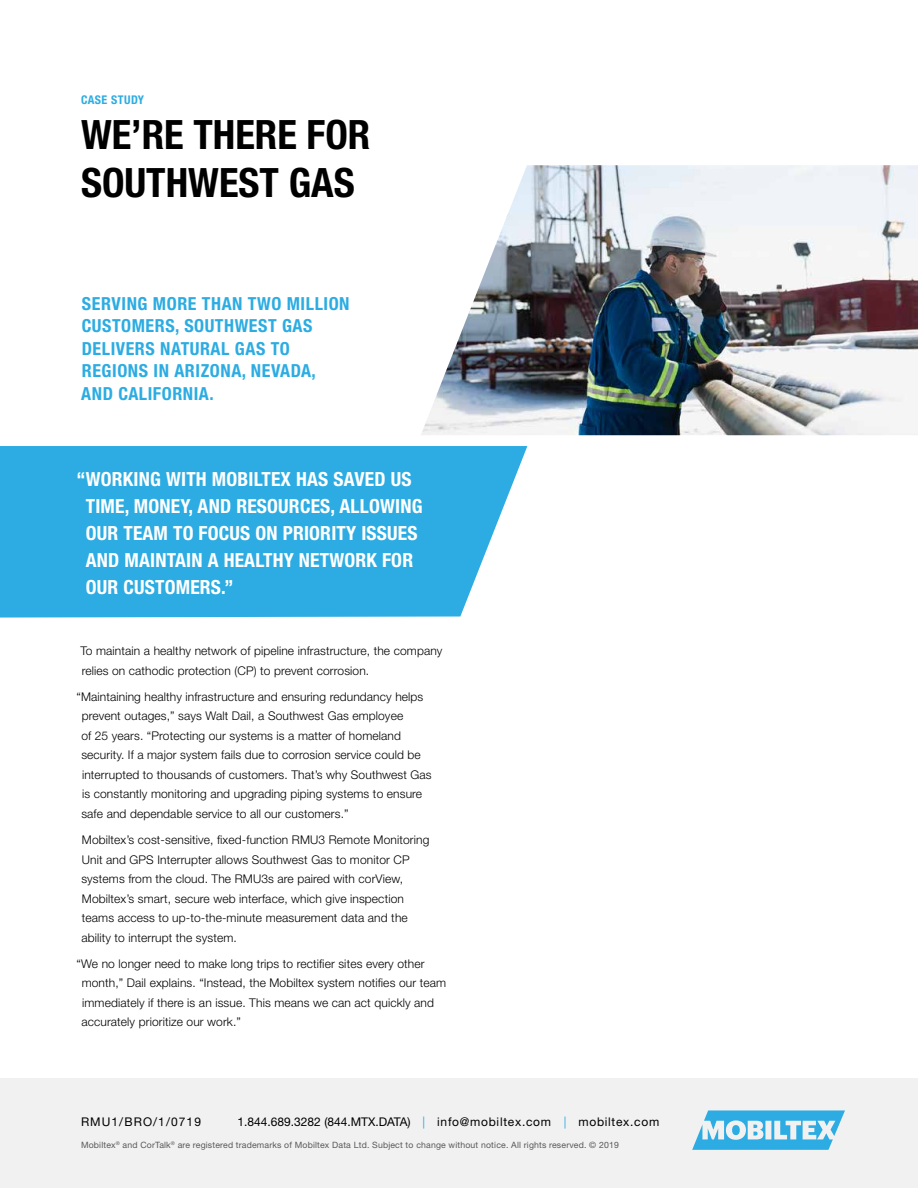
<style>
.page{position:relative;width:918px;height:1188px;background:#fff}
.page>*{position:absolute;margin:0;border:0;box-sizing:border-box;transform-origin:0 0}
.t1{font:700 condensed 40.5px/48.6px "Helvetica Neue LT Std";color:#000}
.t2{font:700 condensed 19.5px/27px "Helvetica Neue LT Std";letter-spacing:.01em;color:#fff}
.t3{font:700 condensed 18px/22.5px "Helvetica Neue LT Std";letter-spacing:.03em;color:#2cace2}
.t4{font:300 12px/19.5px "Helvetica Neue LT Std";letter-spacing:.01em;color:#000}
.t5{font:12px "Helvetica Neue LT Std";letter-spacing:.06em;color:#000}
.t6{font:12px "Helvetica Neue LT Std";letter-spacing:.09em;color:#000}
.t7{font:700 condensed 12px "Helvetica Neue LT Std";letter-spacing:.04em;color:#2cace2}
.t8{font:8.7px "Helvetica Neue LT Std";letter-spacing:.02em;color:#58595b}
.s1{color:#2cace2}
</style>
<div class="page">
<div style="left:0;top:1079px;width:918px;height:109px;background:#f1f1f1"></div>
<svg style="left:692px;top:1110px;width:153px;height:40px"></svg>
<svg style="left:0;top:446px;width:527px;height:172px;background:#3ab1e3"></svg>
<img style="left:421px;top:165px;width:497px;height:270px">
<p class="t7" style="left:81px;top:92px;width:65px">CASE STUDY</p>
<h1 class="t1" style="left:81px;top:110px;width:291px">WE’RE THERE FOR<br>SOUTHWEST GAS</h1>
<h3 class="t3" style="left:81px;top:292px;width:270px">SERVING MORE THAN TWO MILLION<br>CUSTOMERS, SOUTHWEST GAS<br>DELIVERS NATURAL GAS TO<br>REGIONS IN ARIZONA, NEVADA,<br>AND CALIFORNIA.</h3>
<h2 class="t2" style="left:86px;top:465px;width:338px;text-indent:-9px">“WORKING WITH MOBILTEX HAS SAVED US<br>TIME, MONEY, AND RESOURCES, ALLOWING<br>OUR TEAM TO FOCUS ON PRIORITY ISSUES<br>AND MAINTAIN A HEALTHY NETWORK FOR<br>OUR CUSTOMERS.”</h2>
<p class="t4" style="left:80px;top:641px;width:364px">To maintain a healthy network of pipeline infrastructure, the company relies on cathodic protection (CP) to prevent corrosion.</p>
<p class="t4" style="left:81px;top:687px;width:352px;text-indent:-5px">“Maintaining healthy infrastructure and ensuring redundancy helps prevent outages,” says Walt Dail, a Southwest Gas employee<br>of 25 years. “Protecting our systems is a matter of homeland security. If a major system fails due to corrosion service could be interrupted to thousands of customers. That’s why Southwest Gas is constantly monitoring and upgrading piping systems to ensure safe and dependable service to all our customers.”</p>
<p class="t4" style="left:81px;top:830px;width:350px">Mobiltex’s cost-sensitive, fixed-function RMU3 Remote Monitoring Unit and GPS Interrupter allows Southwest Gas to monitor CP systems from the cloud. The RMU3s are paired with corView, Mobiltex’s smart, secure web interface, which give inspection teams access to up-to-the-minute measurement data and the ability to interrupt the system.</p>
<p class="t4" style="left:81px;top:954px;width:366px;text-indent:-5px">“We no longer need to make long trips to rectifier sites every other month,” Dail explains. “Instead, the Mobiltex system notifies our team immediately if there is an issue. This means we can act quickly and accurately prioritize our work.”</p>
<p class="t5" style="left:238px;top:1114px;width:423px">1.844.689.3282 (844.MTX.DATA) <span class="s1">|</span> info@mobiltex.com <span class="s1">|</span> mobiltex.com</p>
<p class="t8" style="left:81px;top:1139px;width:539px">Mobiltex<sup>®</sup> and CorTalk<sup>®</sup> are registered trademarks of Mobiltex Data Ltd. Subject to change without notice. All rights reserved. © 2019</p>
<p class="t6" style="left:81px;top:1114px;width:122px">RMU1/BRO/1/0719</p>
</div>
